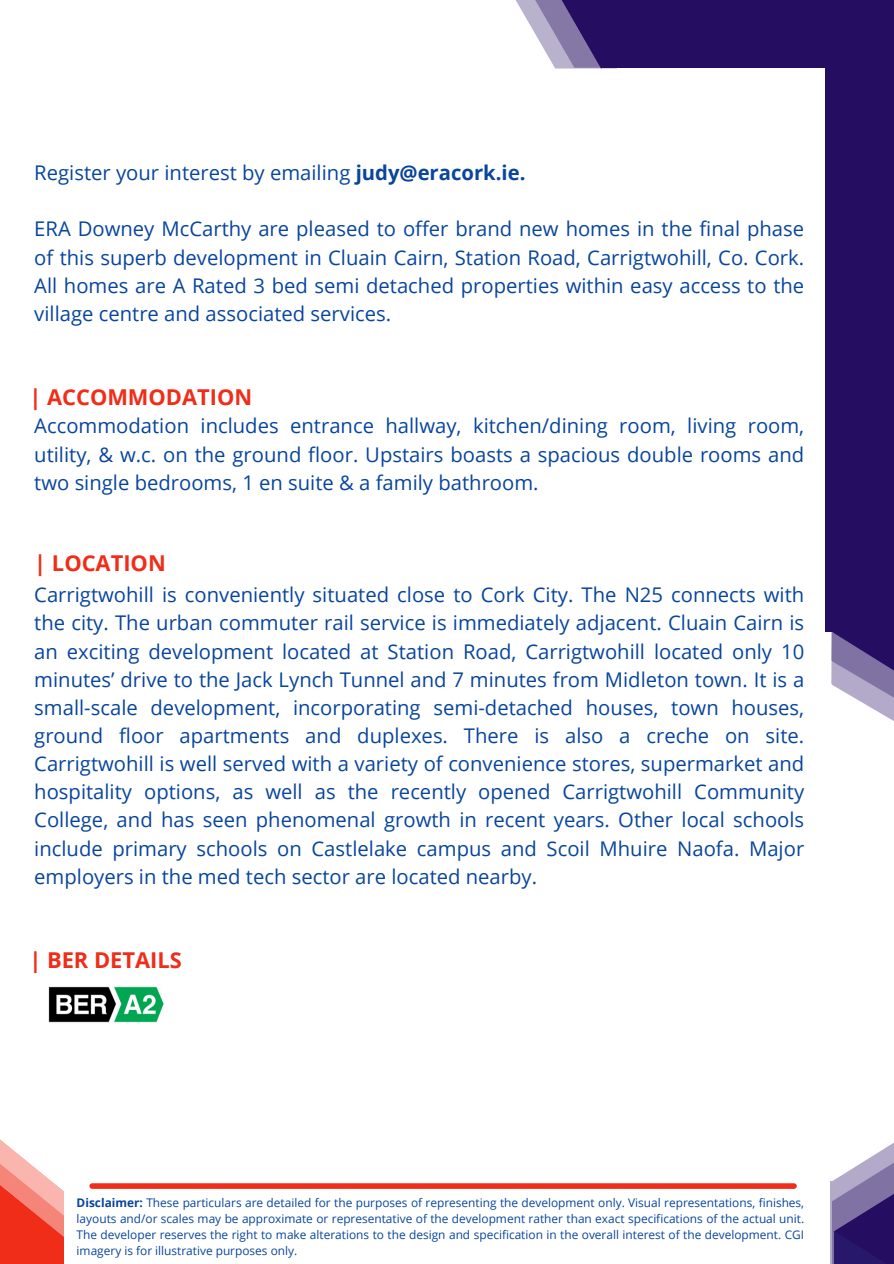
<style>
.page{position:relative;width:894px;height:1264px;background:#fff}
.page>*{position:absolute;margin:0;border:0;box-sizing:border-box;transform-origin:0 0}
.t1{font:700 21.9px "Open Sans";color:#ef2d19}
.t2{font:20.25px/28.2px "Open Sans";color:#08459d;text-align:justify}
.t3{font:11.85px/15.9px "Open Sans";color:#08459d;text-align:justify}
.s1{font-weight:700}
</style>
<div class="page">
<div style="left:92px;top:1183px;width:701px;height:5px;background:#ef2d19"></div>
<svg style="left:0;top:1139px;width:64px;height:124px"></svg>
<div style="left:831px;top:1200px;width:62px;height:63px;background:#28186c"></div>
<svg style="left:830px;top:1143px;width:63px;height:110px"></svg>
<svg style="left:515px;top:0;width:13px;height:21px"></svg>
<svg style="left:528px;top:0;width:27px;height:68px;fill:#b9b2cd"></svg>
<div style="left:602px;top:0;width:291px;height:68px;background:#250e62"></div>
<svg style="left:831px;top:631px;width:62px;height:90px"></svg>
<div style="left:824px;top:0;width:69px;height:631px;background:#250e62"></div>
<svg style="left:832px;top:631px;width:61px;height:60px;background:#6c5d95"></svg>
<svg style="left:555px;top:0;width:62px;height:69px"></svg>
<img style="left:48px;top:986px;width:116px;height:37px">
<p class="t2" style="left:34px;top:158px;width:492px">Register your interest by emailing <span class="s1">judy@eracork.ie.</span></p>
<p class="t2" style="left:34px;top:214px;width:771px">ERA Downey McCarthy are pleased to offer brand new homes in the final phase of this superb development in Cluain Cairn, Station Road, Carrigtwohill, Co. Cork.<br>All homes are A Rated 3 bed semi detached properties within easy access to the village centre and associated services.</p>
<h2 class="t1" style="left:29px;top:382px;width:224px">| ACCOMMODATION</h2>
<h2 class="t2" style="left:34px;top:411px;width:771px">Accommodation includes entrance hallway, kitchen/dining room, living room, utility, &amp; w.c. on the ground floor. Upstairs boasts a spacious double rooms and two single bedrooms, 1 en suite &amp; a family bathroom.</h2>
<h1 class="t1" style="left:34px;top:547px;width:133px">| LOCATION</h1>
<h2 class="t2" style="left:34px;top:580px;width:771px">Carrigtwohill is conveniently situated close to Cork City. The N25 connects with the city. The urban commuter rail service is immediately adjacent. Cluain Cairn is an exciting development located at Station Road, Carrigtwohill located only 10 minutes’ drive to the Jack Lynch Tunnel and 7 minutes from Midleton town. It is a small-scale development, incorporating semi-detached houses, town houses, ground floor apartments and duplexes. There is also a creche on site.<br>Carrigtwohill is well served with a variety of convenience stores, supermarket and hospitality options, as well as the recently opened Carrigtwohill Community College, and has seen phenomenal growth in recent years. Other local schools include primary schools on Castlelake campus and Scoil Mhuire Naofa. Major employers in the med tech sector are located nearby.</h2>
<h1 class="t1" style="left:29px;top:944px;width:154px">| BER DETAILS</h1>
<h2 class="t3" style="left:77px;top:1194px;width:728px"><span class="s1">Disclaimer:</span> These particulars are detailed for the purposes of representing the development only. Visual representations, finishes, layouts and/or scales may be approximate or representative of the development rather than exact specifications of the actual unit.<br>The developer reserves the right to make alterations to the design and specification in the overall interest of the development. CGI imagery is for illustrative purposes only.</h2>
</div>
